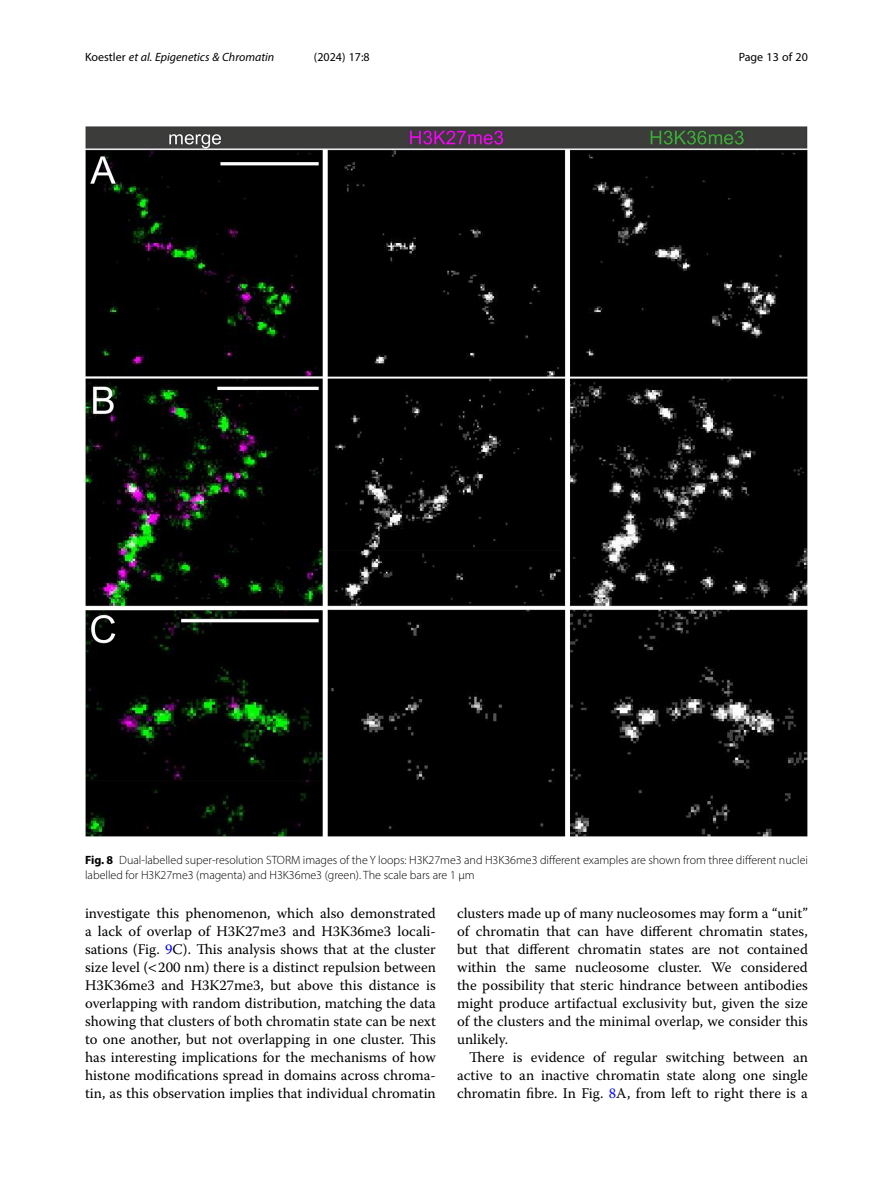
<style>
.page{position:relative;width:893px;height:1191px;background:#fff}
.page>*{position:absolute;margin:0;border:0;box-sizing:border-box;transform-origin:0 0}
.Body_Text_Indent{font:14.7px/18px "Warnock Pro";color:#000;text-align:justify}
.Figure_Caption{font:300 12px/15px "Myriad Pro";color:#000}
.t1{font:italic 12px "Myriad Pro";color:#000}
.t2{font:12px "Myriad Pro";color:#000}
.s1{font-style:normal}
.s2{font-weight:700}
.s3{color:#00f}
</style>
<div class="page">
<img style="left:85px;top:126px;width:723px;height:711px">
<p class="t1" style="left:85px;top:50px;width:191px"><span class="s1">Koestler</span> et al. Epigenetics &amp; Chromatin</p>
<p class="t2" style="left:314px;top:50px;width:57px">(2024) 17:8</p>
<p class="t2" style="left:739px;top:50px;width:71px">Page 13 of 20</p>
<p class="Figure_Caption" style="left:85px;top:852px;width:724px"><span class="s2">Fig. 8</span> Dual-labelled super-resolution STORM images of the Y loops: H3K27me3 and H3K36me3 different examples are shown from three different nuclei labelled for H3K27me3 (magenta) and H3K36me3 (green). The scale bars are 1 μm</p>
<p class="Body_Text_Indent" style="left:85px;top:904px;width:352px">investigate this phenomenon, which also demonstrated a lack of overlap of H3K27me3 and H3K36me3 locali&shy;sations (Fig. <span class="s3">9</span>C). This analysis shows that at the cluster size level ( 200 nm) there is a distinct repulsion between H3K36me3 and H3K27me3, but above this distance is overlapping with random distribution, matching the data showing that clusters of both chromatin state can be next to one another, but not overlapping in one cluster. This has interesting implications for the mechanisms of how histone modifications spread in domains across chroma&shy;tin, as this observation implies that individual chromatin</p>
<p class="Body_Text_Indent" style="left:457px;top:904px;width:352px">clusters made up of many nucleosomes may form a “unit” of chromatin that can have different chromatin states, but that different chromatin states are not contained within the same nucleosome cluster. We considered the possibility that steric hindrance between antibodies might produce artifactual exclusivity but, given the size of the clusters and the minimal overlap, we consider this unlikely.</p>
<p class="Body_Text_Indent" style="left:457px;top:1048px;width:352px;text-indent:12px">There is evidence of regular switching between an active to an inactive chromatin state along one single chromatin fibre. In Fig. <span class="s3">8</span>A, from left to right there is a</p>
</div>
